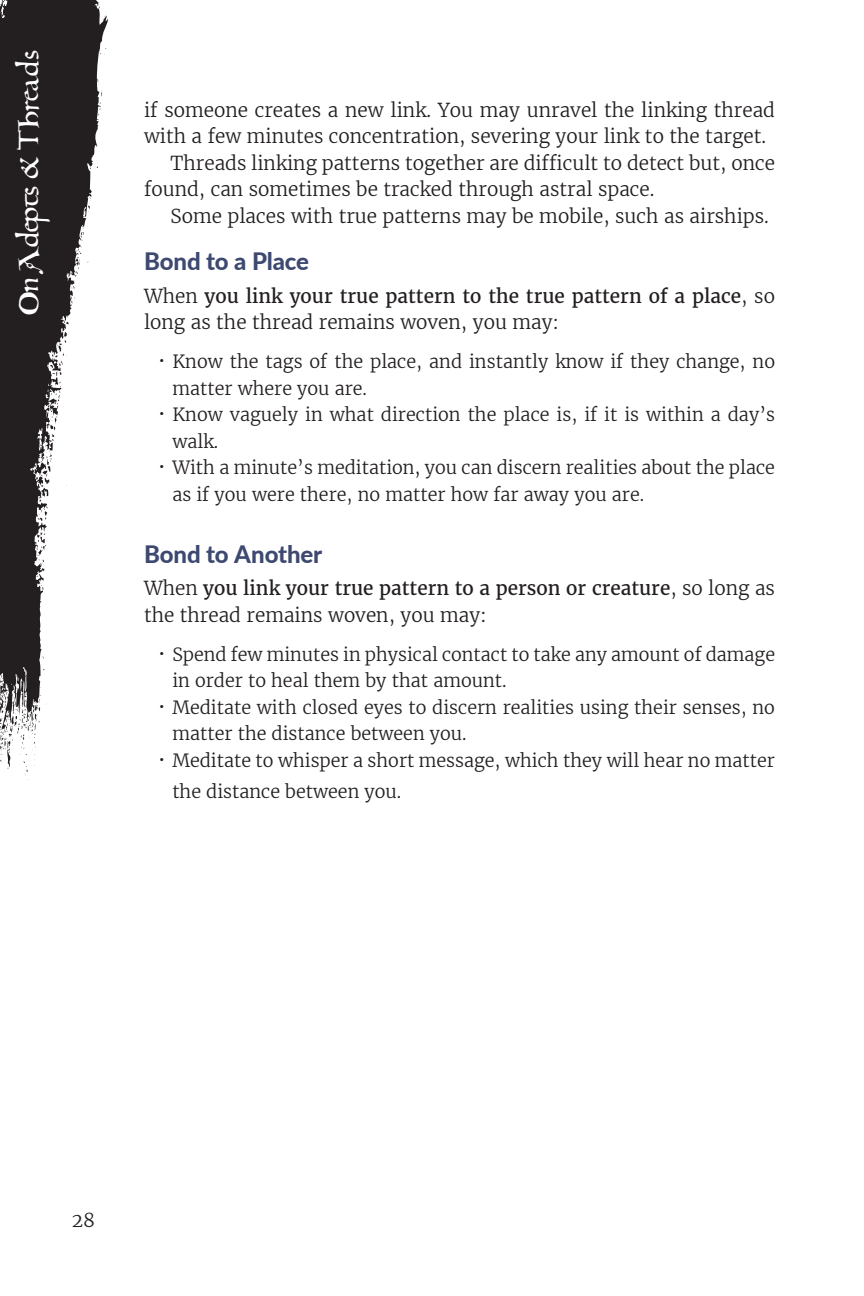
<style>
.page{position:relative;width:864px;height:1296px;background:#fff}
.page>*{position:absolute;margin:0;border:0;box-sizing:border-box;transform-origin:0 0}
.t1{font:36px "Eadui";letter-spacing:-.005em;color:#fff}
.Header_3{font:800 24px "Lato";letter-spacing:-.005em;color:#3e4971}
.firstLine{font:300 19px/26.6px "Merriweather";color:#231f20}
.firstLine-2{font:19px/26.6px "Merriweather";color:#231f20}
.t2{font:300 18px/26.6px "Merriweather";color:#231f20}
.s1{font-weight:300}
.s2{font-weight:400}
</style>
<div class="page">
<svg style="left:0;top:0;width:108px;height:780px;fill:#231f20"></svg>
<h1 class="t1" style="left:5px;top:315px;width:266px;rotate:-90deg">On Adepts &amp; THreads</h1>
<h1 class="t1" style="left:5px;top:235px;width:187px;rotate:-90deg">On Exploration</h1>
<p class="firstLine" style="left:144px;top:97px;width:633px">if someone creates a new link. You may unravel the linking thread with a few minutes concentration, severing your link to the target.</p>
<p class="firstLine" style="left:144px;top:150px;width:633px;text-indent:27px">Threads linking patterns together are difficult to detect but, once found, can sometimes be tracked through astral space.</p>
<p class="firstLine" style="left:171px;top:203px;width:600px">Some places with true patterns may be mobile, such as airships.</p>
<p class="Header_3" style="left:144px;top:244px;width:167px">Bond to a Place</p>
<p class="firstLine-2" style="left:144px;top:283px;width:633px"><span class="s1">When</span> you link your true pattern to the true pattern of a place<span class="s1">, so long as the thread remains woven, you may:</span></p>
<p class="t2" style="left:172px;top:348px;width:604px;text-indent:-14px">K Know the tags of the place, and instantly know if they change, no matter where you are.</p>
<p class="t2" style="left:172px;top:402px;width:604px;text-indent:-14px">K Know vaguely in what direction the place is, if it is within a day’s walk.</p>
<p class="t2" style="left:172px;top:455px;width:604px;text-indent:-14px">K With a minute’s meditation, you can discern realities about the place as if you were there, no matter how far away you are.</p>
<p class="Header_3" style="left:144px;top:536px;width:180px">Bond to Another</p>
<p class="firstLine" style="left:144px;top:575px;width:633px">When <span class="s2">you link your true pattern to a person or creature</span>, so long as the thread remains woven, you may:</p>
<p class="t2" style="left:172px;top:641px;width:604px;text-indent:-14px">K Spend few minutes in physical contact to take any amount of damage in order to heal them by that amount.</p>
<p class="t2" style="left:172px;top:694px;width:604px;text-indent:-14px">K Meditate with closed eyes to discern realities using their senses, no matter the distance between you.</p>
<p class="t2" style="left:172px;top:745px;width:604px;line-height:30.8px;text-indent:-14px">K Meditate to whisper a short message, which they will hear no matter the distance between you.</p>
<p class="firstLine" style="left:72px;top:1207px;width:25px">28</p>
</div>
